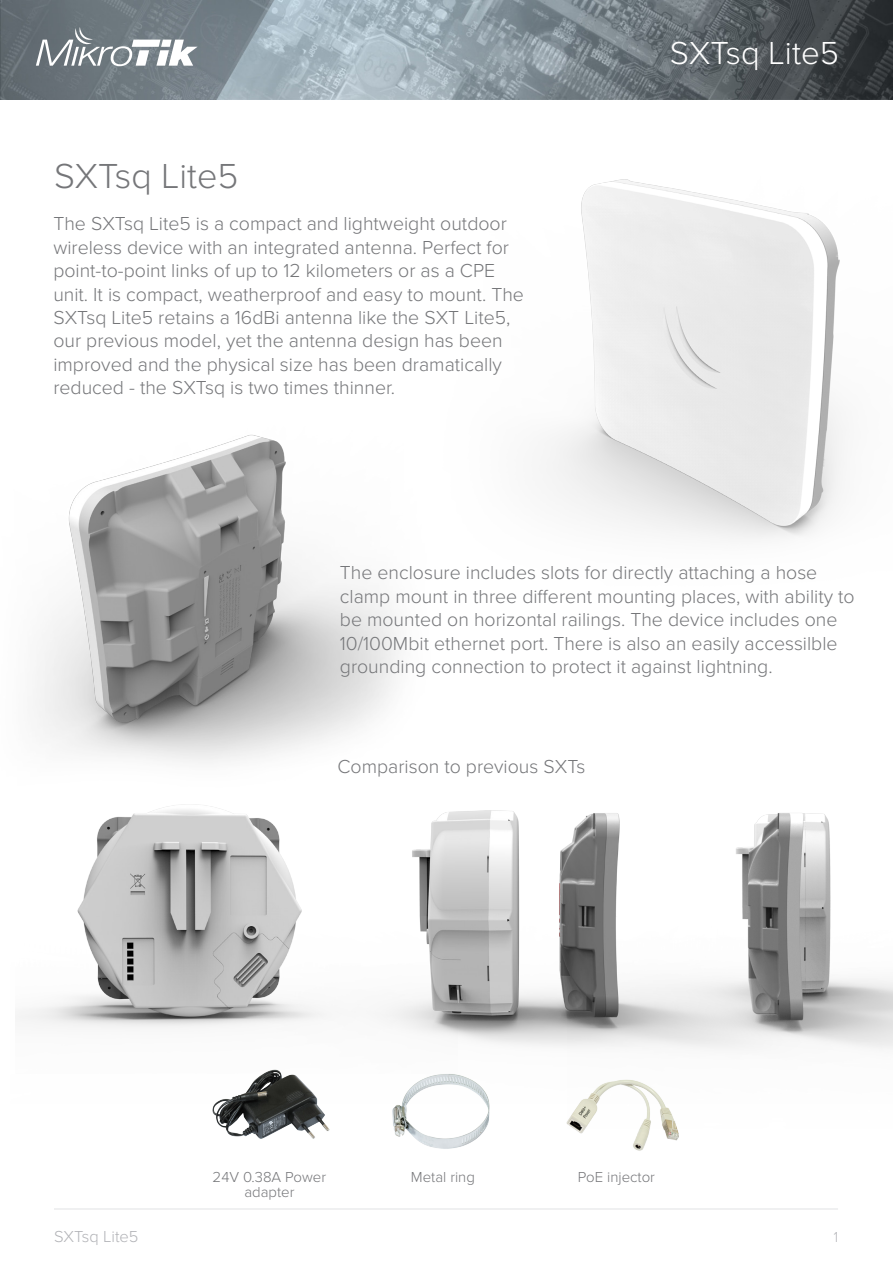
<style>
.page{position:relative;width:893px;height:1263px;background:#fff}
.page>*{position:absolute;margin:0;border:0;box-sizing:border-box;transform-origin:0 0}
.t1{font:300 36px "Proxima Nova";color:#757679}
.t2{font:300 33px "Proxima Nova";color:#fff}
.Teksts{font:300 19.5px/23.4px "Proxima Nova";color:#757679}
.t3{font:300 16.5px "Proxima Nova";color:#b2b3b7}
.Teksts-2{font:300 15px "Proxima Nova";color:#757679}
.t4{font:300 15px "Proxima Nova Cond";color:#b2b3b7}
</style>
<div class="page">
<img style="left:0;top:0;width:338px;height:100px">
<svg style="left:36px;top:27px;width:162px;height:39px"></svg>
<hr style="left:54px;top:1209px;width:784px;height:1px;background:#e1e2e4">
<img style="left:212px;top:1103px;width:118px;height:36px">
<img style="left:392px;top:1103px;width:98px;height:46px">
<img style="left:566px;top:1122px;width:113px;height:29px">
<img style="left:338px;top:0;width:555px;height:539px">
<img style="left:35px;top:310px;width:407px;height:447px">
<img style="left:567px;top:1103px;width:112px;height:25px">
<img style="left:15px;top:804px;width:878px;height:299px">
<p class="t1" style="left:54px;top:155px;width:186px">SXTsq Lite5</p>
<p class="Teksts" style="left:53px;top:212px;width:472px">The SXTsq Lite5 is a compact and lightweight outdoor wireless device with an integrated antenna. Perfect for point-to-point links of up to 12 kilometers or as a CPE unit. It is compact, weatherproof and easy to mount. The SXTsq Lite5 retains a 16dBi antenna like the SXT Lite5, our previous model, yet the antenna design has been improved and the physical size has been dramatically reduced - the SXTsq is two times thinner.</p>
<p class="t2" style="left:670px;top:34px;width:170px">SXTsq Lite5</p>
<p class="Teksts" style="left:340px;top:561px;width:516px">The enclosure includes slots for directly attaching a hose clamp mount in three different mounting places, with ability to be mounted on horizontal railings. The device includes one 10/100Mbit ethernet port. There is also an easily accessilble grounding connection to protect it against lightning.</p>
<p class="Teksts" style="left:338px;top:755px;width:249px">Comparison to previous SXTs</p>
<p class="t3" style="left:54px;top:1227px;width:86px">SXTsq Lite5</p>
<p class="Teksts-2" style="left:213px;top:1168px;width:115px">24V 0.38A Power</p>
<p class="Teksts-2" style="left:244px;top:1183px;width:52px">adapter</p>
<p class="Teksts-2" style="left:411px;top:1168px;width:66px">Metal ring</p>
<p class="Teksts-2" style="left:578px;top:1168px;width:79px">PoE injector</p>
<p class="t4" style="left:834px;top:1229px;width:6px">1</p>
</div>
